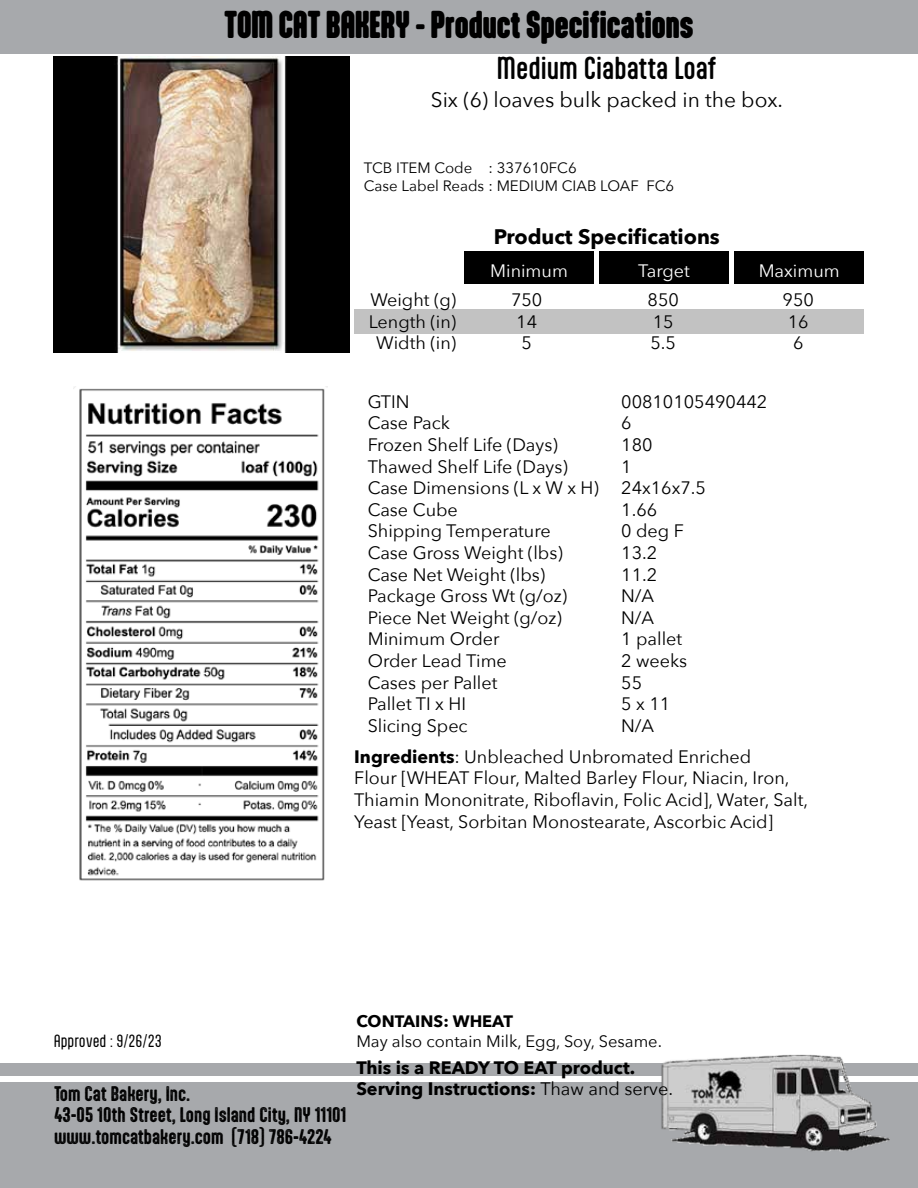
<style>
.page{position:relative;width:918px;height:1188px;background:#fff}
.page>*{position:absolute;margin:0;border:0;box-sizing:border-box;transform-origin:0 0}
.t1{font:800 33px "Aptly";color:#000}
.t2{font:500 27px "Aptly";color:#000}
.t3{font:21px "Avenir Next";color:#000}
.t4{font:700 21px "Avenir Next";color:#000}
.t5{font:18px/21.6px "Avenir Next";color:#000}
.t6{font:18px/21.6px "Aptly Rust";color:#000}
.t7{font:700 18px/21.6px "Avenir Next";color:#000}
.t8{font:18px "Avenir Next";color:#fff}
.t9{font:16.5px "Avenir Next";color:#000}
.t10{font:700 16.5px "Avenir Next";color:#000}
.t11{font:15px/18px "Avenir Next";color:#000}
.t12{font:15px "Aptly";color:#000}
.s1{font-weight:700}
.s2{font-weight:400}
</style>
<div class="page">
<div style="left:0;top:1083px;width:918px;height:105px;background:#a7a9ac"></div>
<div style="left:0;top:1063px;width:918px;height:12px;background:#a7a9ac"></div>
<div style="left:0;top:0;width:918px;height:54px;background:#a7a9ac"></div>
<img style="left:655px;top:1054px;width:235px;height:98px">
<img style="left:54px;top:56px;width:296px;height:296px">
<img style="left:73px;top:387px;width:252px;height:494px">
<div style="left:464px;top:251px;width:130px;height:33px;background:#000"></div>
<div style="left:734px;top:251px;width:130px;height:33px;background:#000"></div>
<div style="left:599px;top:251px;width:130px;height:33px;background:#000"></div>
<h1 class="t1" style="left:224px;top:4px;width:471px">TOM CAT BAKERY - Product Specifications</h1>
<h2 class="t2" style="left:497px;top:52px;width:221px">Medium Ciabatta Loaf</h2>
<p class="t3" style="left:431px;top:82px;width:354px">Six (6) loaves bulk packed in the box.</p>
<p class="t11" style="left:364px;top:158px;width:312px">TCB ITEM Code : 337610FC6<br>Case Label Reads : MEDIUM CIAB LOAF FC6</p>
<p class="t4" style="left:494px;top:218px;width:227px">Product Specifications</p>
<p class="t8" style="left:490px;top:255px;width:79px">Minimum</p>
<p class="t8" style="left:638px;top:255px;width:53px">Target</p>
<p class="t8" style="left:759px;top:255px;width:83px">Maximum</p>
<p class="t5" style="left:370px;top:288px;width:87px">Weight (g)</p>
<p class="t5" style="left:511px;top:288px;width:33px">750</p>
<p class="t5" style="left:648px;top:288px;width:33px">850</p>
<p class="t5" style="left:783px;top:288px;width:33px">950</p>
<p class="t5" style="left:369px;top:310px;width:89px">Length (in)</p>
<p class="t5" style="left:516px;top:310px;width:22px">14</p>
<p class="t5" style="left:653px;top:310px;width:22px">15</p>
<p class="t5" style="left:788px;top:310px;width:22px">16</p>
<p class="t5" style="left:376px;top:332px;width:81px">Width (in)</p>
<p class="t5" style="left:522px;top:332px;width:12px">5</p>
<p class="t5" style="left:650px;top:332px;width:27px">5.5</p>
<p class="t5" style="left:793px;top:332px;width:12px">6</p>
<p class="t5" style="left:368px;top:390px;width:43px">GTIN</p>
<p class="t5" style="left:621px;top:390px;width:148px">00810105490442</p>
<p class="t5" style="left:368px;top:412px;width:84px">Case Pack</p>
<p class="t5" style="left:621px;top:412px;width:12px">6</p>
<p class="t5" style="left:368px;top:433px;width:192px">Frozen Shelf Life (Days)</p>
<p class="t5" style="left:621px;top:433px;width:33px">180</p>
<p class="t5" style="left:368px;top:455px;width:202px">Thawed Shelf Life (Days)</p>
<p class="t5" style="left:368px;top:455px;width:340px;text-indent:253px">1<br>Case Dimensions (L x W x H) 24x16x7.5<br>Case Cube</p>
<p class="t5" style="left:621px;top:498px;width:38px">1.66</p>
<p class="t5" style="left:368px;top:520px;width:185px">Shipping Temperature</p>
<p class="t5" style="left:621px;top:520px;width:64px">0 deg F</p>
<p class="t5" style="left:368px;top:541px;width:196px">Case Gross Weight (lbs)</p>
<p class="t5" style="left:621px;top:541px;width:38px">13.2</p>
<p class="t5" style="left:368px;top:563px;width:179px">Case Net Weight (lbs)</p>
<p class="t5" style="left:621px;top:563px;width:38px">11.2</p>
<p class="t5" style="left:368px;top:584px;width:201px">Package Gross Wt (g/oz)</p>
<p class="t5" style="left:621px;top:584px;width:35px">N/A</p>
<p class="t5" style="left:368px;top:606px;width:196px">Piece Net Weight (g/oz)</p>
<p class="t5" style="left:621px;top:606px;width:35px">N/A</p>
<p class="t5" style="left:368px;top:628px;width:133px">Minimum Order</p>
<p class="t5" style="left:621px;top:628px;width:63px">1 pallet</p>
<p class="t5" style="left:368px;top:649px;width:141px">Order Lead Time</p>
<p class="t5" style="left:621px;top:649px;width:68px">2 weeks</p>
<p class="t5" style="left:368px;top:671px;width:131px">Cases per Pallet</p>
<p class="t5" style="left:621px;top:671px;width:22px">55</p>
<p class="t5" style="left:368px;top:692px;width:100px">Pallet TI x HI</p>
<p class="t5" style="left:621px;top:692px;width:51px">5 x 11</p>
<p class="t5" style="left:368px;top:714px;width:101px">Slicing Spec</p>
<p class="t5" style="left:621px;top:714px;width:35px">N/A</p>
<p class="t5" style="left:354px;top:745px;width:455px"><span class="s1">Ingredients</span>: Unbleached Unbromated Enriched<br>Flour [WHEAT Flour, Malted Barley Flour, Niacin, Iron, Thiamin Mononitrate, Riboflavin, Folic Acid], Water, Salt, Yeast [Yeast, Sorbitan Monostearate, Ascorbic Acid]</p>
<p class="t12" style="left:54px;top:1032px;width:109px">Approved : 9/26/23</p>
<p class="t6" style="left:54px;top:1082px;width:294px">Tom Cat Bakery, Inc.<br>43-05 10th Street, Long Island City, NY 11101 www.tomcatbakery.com (718) 786-4224</p>
<p class="t10" style="left:356px;top:1007px;width:158px">CONTAINS: WHEAT</p>
<p class="t9" style="left:356px;top:1027px;width:307px">May also contain Milk, Egg, Soy, Sesame.</p>
<p class="t7" style="left:356px;top:1056px;width:318px">This is a READY TO EAT product.<br>Serving Instructions: <span class="s2">Thaw and serve.</span></p>
</div>
